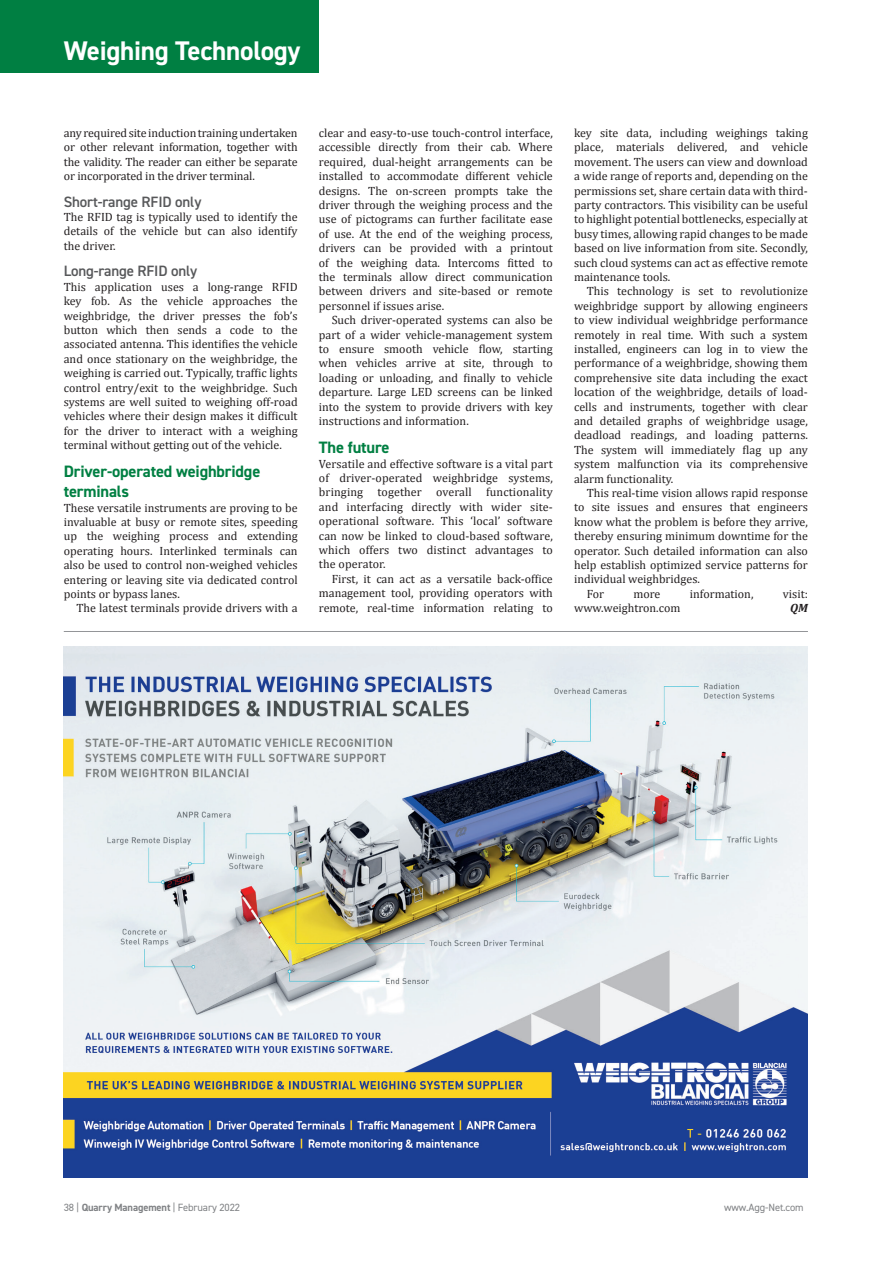
<style>
.page{position:relative;width:893px;height:1263px;background:#fff}
.page>*{position:absolute;margin:0;border:0;box-sizing:border-box;transform-origin:0 0}
.Header_left{font:700 27px "DIN2014";letter-spacing:-.01em;color:#fff}
.Article-Sub-heading{font:700 16.5px/19.8px "DIN2014";letter-spacing:-.01em;color:#007f42}
.Article-Sub-sub-head{font:600 15px "DIN2014";letter-spacing:-.01em;color:#57585a}
.Body_text{font:12px/14.4px "Cambria";color:#231f20;text-align:justify}
.Body_text_1st_para{font:12px/14.4px "Cambria";color:#231f20;text-align:justify}
.Body_text-2{font:italic 700 12px "Cambria";color:#231f20}
.t1{font:10.5px "DIN2014";letter-spacing:-.01em;color:#808285}
.s1{font-weight:700}
</style>
<div class="page">
<div style="left:0;top:0;width:319px;height:72px;background:#007f42"></div>
<img style="left:64px;top:646px;width:744px;height:532px">
<hr style="left:64px;top:631px;width:744px;height:1px;background:#939598">
<p class="Header_left" style="left:64px;top:32px;width:238px">Weighing Technology</p>
<p class="Body_text_1st_para" style="left:64px;top:126px;width:235px">any required site induction training undertaken or other relevant information, together with the validity. The reader can either be separate or incorporated in the driver terminal.</p>
<p class="Article-Sub-sub-head" style="left:64px;top:191px;width:139px">Short-range RFID only</p>
<p class="Body_text_1st_para" style="left:64px;top:210px;width:235px">The RFID tag is typically used to identify the details of the vehicle but can also identify the driver.</p>
<p class="Article-Sub-sub-head" style="left:64px;top:261px;width:135px">Long-range RFID only</p>
<p class="Body_text_1st_para" style="left:64px;top:279px;width:235px">This application uses a long-range RFID key fob. As the vehicle approaches the weighbridge, the driver presses the fob’s button which then sends a code to the associated antenna. This identifies the vehicle and once stationary on the weighbridge, the weighing is carried out. Typically, traffic lights control entry/exit to the weighbridge. Such systems are well suited to weighing off-road vehicles where their design makes it difficult for the driver to interact with a weighing terminal without getting out of the vehicle.</p>
<p class="Article-Sub-heading" style="left:64px;top:462px;width:198px">Driver-operated weighbridge terminals</p>
<p class="Body_text_1st_para" style="left:64px;top:500px;width:235px">These versatile instruments are proving to be invaluable at busy or remote sites, speeding up the weighing process and extending operating hours. Interlinked terminals can also be used to control non-weighed vehicles entering or leaving site via dedicated control points or bypass lanes.</p>
<p class="Body_text" style="left:77px;top:601px;width:223px">The latest terminals provide drivers with a</p>
<p class="Body_text" style="left:319px;top:126px;width:235px">clear and easy-to-use touch-control interface, accessible directly from their cab. Where required, dual-height arrangements can be installed to accommodate different vehicle designs. The on-screen prompts take the driver through the weighing process and the use of pictograms can further facilitate ease of use. At the end of the weighing process, drivers can be provided with a printout of the weighing data. Intercoms fitted to the terminals allow direct communication between drivers and site-based or remote personnel if issues arise.</p>
<p class="Body_text" style="left:319px;top:313px;width:235px;text-indent:13px">Such driver-operated systems can also be part of a wider vehicle-management system to ensure smooth vehicle flow, starting when vehicles arrive at site, through to loading or unloading, and finally to vehicle departure. Large LED screens can be linked into the system to provide drivers with key instructions and information.</p>
<p class="Article-Sub-heading" style="left:319px;top:437px;width:72px">The future</p>
<p class="Body_text_1st_para" style="left:319px;top:456px;width:235px">Versatile and effective software is a vital part of driver-operated weighbridge systems, bringing together overall functionality and interfacing directly with wider site&shy;operational software. This ‘local’ software can now be linked to cloud-based software, which offers two distinct advantages to the operator.</p>
<p class="Body_text" style="left:319px;top:571px;width:235px;text-indent:13px">First, it can act as a versatile back-office management tool, providing operators with remote, real-time information relating to</p>
<p class="Body_text" style="left:574px;top:126px;width:235px">key site data, including weighings taking place, materials delivered, and vehicle movement. The users can view and download a wide range of reports and, depending on the permissions set, share certain data with third&shy;party contractors. This visibility can be useful to highlight potential bottlenecks, especially at busy times, allowing rapid changes to be made based on live information from site. Secondly, such cloud systems can act as effective remote maintenance tools.</p>
<p class="Body_text" style="left:574px;top:284px;width:235px;text-indent:13px">This technology is set to revolutionize weighbridge support by allowing engineers to view individual weighbridge performance remotely in real time. With such a system installed, engineers can log in to view the performance of a weighbridge, showing them comprehensive site data including the exact location of the weighbridge, details of load&shy;cells and instruments, together with clear and detailed graphs of weighbridge usage, deadload readings, and loading patterns.<br>The system will immediately flag up any system malfunction via its comprehensive alarm functionality.</p>
<p class="Body_text" style="left:574px;top:486px;width:235px;text-indent:13px">This real-time vision allows rapid response to site issues and ensures that engineers know what the problem is before they arrive, thereby ensuring minimum downtime for the operator. Such detailed information can also help establish optimized service patterns for individual weighbridges.</p>
<p class="Body_text" style="left:587px;top:586px;width:19px">For</p>
<p class="Body_text" style="left:633px;top:586px;width:28px">more</p>
<p class="Body_text" style="left:690px;top:586px;width:65px">information,</p>
<p class="Body_text" style="left:783px;top:586px;width:27px">visit:</p>
<p class="Body_text" style="left:574px;top:601px;width:108px">www.weightron.com</p>
<p class="Body_text-2" style="left:790px;top:601px;width:19px">QM</p>
<p class="t1" style="left:64px;top:1200px;width:178px">38 | <span class="s1">Quarry Management</span> | February 2022</p>
<p class="t1" style="left:724px;top:1200px;width:81px">www.Agg-Net.com</p>
</div>
